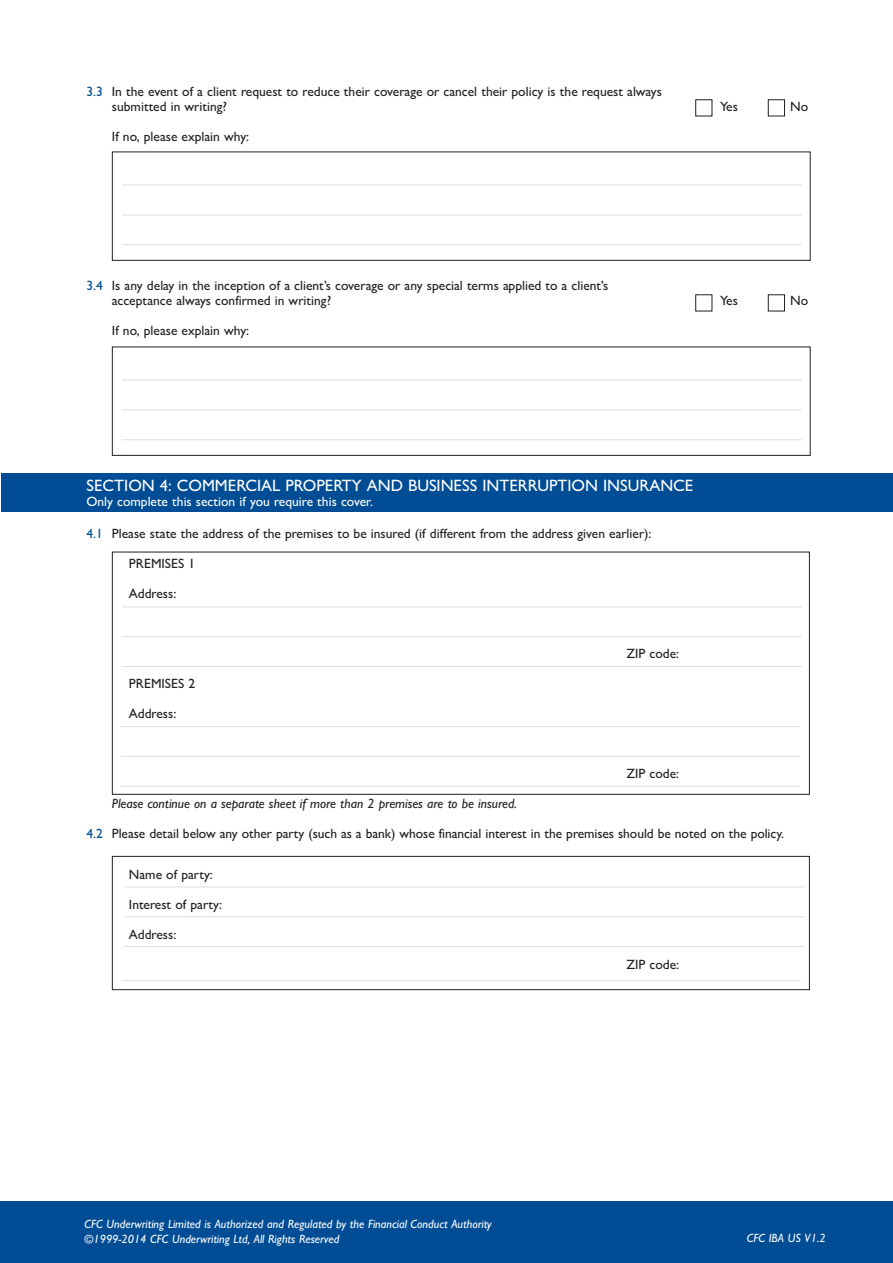
<style>
.page{position:relative;width:893px;height:1263px;background:#fff}
.page>*{position:absolute;margin:0;border:0;box-sizing:border-box;transform-origin:0 0}
.t1{font:500 16.5px "Gill Sans MT Std";color:#fff}
.t2{font:500 13.5px/15px "Gill Sans MT Std";color:#231f20}
.t3{font:italic 500 13.5px "Gill Sans MT Std";color:#231f20}
.t4{font:500 13.5px "Gill Sans MT Std";color:#fff}
.t5{font:italic 500 12px/15px "Gill Sans MT Std";color:#fff}
.s1{color:#014d95}
</style>
<div class="page">
<div style="left:112px;top:552px;width:698px;height:243px;border:1px solid #231f20"></div>
<div style="left:112px;top:856px;width:698px;height:134px;border:1px solid #231f20"></div>
<hr style="left:122px;top:606px;width:680px;height:1px;background:#dcdddf">
<hr style="left:122px;top:636px;width:680px;height:1px;background:#dcdddf">
<hr style="left:122px;top:666px;width:680px;height:1px;background:#dcdddf">
<hr style="left:120px;top:726px;width:680px;height:1px;background:#dcdddf">
<hr style="left:120px;top:756px;width:680px;height:1px;background:#dcdddf">
<hr style="left:120px;top:786px;width:680px;height:1px;background:#dcdddf">
<hr style="left:125px;top:886px;width:679px;height:1px;background:#dcdddf">
<hr style="left:125px;top:916px;width:679px;height:1px;background:#dcdddf">
<hr style="left:125px;top:946px;width:679px;height:1px;background:#dcdddf">
<hr style="left:122px;top:980px;width:679px;height:1px;background:#dcdddf">
<div style="left:112px;top:152px;width:699px;height:109px;border:1px solid #231f20"></div>
<hr style="left:122px;top:185px;width:680px;height:1px;background:#dcdddf">
<hr style="left:122px;top:215px;width:680px;height:1px;background:#dcdddf">
<hr style="left:122px;top:244px;width:680px;height:1px;background:#dcdddf">
<div style="left:768px;top:99px;width:17px;height:17px;border:1px solid #231f20"></div>
<div style="left:695px;top:99px;width:17px;height:17px;border:1px solid #231f20"></div>
<div style="left:112px;top:347px;width:699px;height:109px;border:1px solid #231f20"></div>
<hr style="left:122px;top:380px;width:680px;height:1px;background:#dcdddf">
<hr style="left:122px;top:410px;width:680px;height:1px;background:#dcdddf">
<hr style="left:122px;top:439px;width:680px;height:1px;background:#dcdddf">
<div style="left:1px;top:474px;width:892px;height:38px;background:#014d95"></div>
<div style="left:0;top:1201px;width:893px;height:62px;background:#014d95"></div>
<div style="left:768px;top:294px;width:17px;height:17px;border:1px solid #231f20"></div>
<div style="left:695px;top:294px;width:17px;height:17px;border:1px solid #231f20"></div>
<p class="t2" style="left:112px;top:85px;width:551px;text-indent:-26px"><span class="s1">3.3</span> In the event of a client request to reduce their coverage or cancel their policy is the request always submitted in writing?</p>
<p class="t2" style="left:112px;top:130px;width:139px">If no, please explain why:</p>
<p class="t2" style="left:112px;top:280px;width:498px;text-indent:-26px"><span class="s1">3.4</span> Is any delay in the inception of a client’s coverage or any special terms applied to a client’s acceptance always confirmed in writing?</p>
<p class="t2" style="left:112px;top:325px;width:139px">If no, please explain why:</p>
<p class="t2" style="left:720px;top:100px;width:19px">Yes</p>
<p class="t2" style="left:790px;top:100px;width:19px">No</p>
<p class="t2" style="left:720px;top:295px;width:19px">Yes</p>
<p class="t2" style="left:790px;top:295px;width:19px">No</p>
<p class="t1" style="left:86px;top:479px;width:609px">SECTION 4: COMMERCIAL PROPERTY AND BUSINESS INTERRUPTION INSURANCE</p>
<p class="t4" style="left:86px;top:496px;width:288px">Only complete this section if you require this cover.</p>
<p class="t2" style="left:86px;top:528px;width:567px"><span class="s1">4.1</span> Please state the address of the premises to be insured (if different from the address given earlier):</p>
<p class="t2" style="left:129px;top:558px;width:68px">PREMISES 1</p>
<p class="t2" style="left:129px;top:588px;width:49px">Address:</p>
<p class="t2" style="left:129px;top:678px;width:68px">PREMISES 2</p>
<p class="t2" style="left:129px;top:708px;width:49px">Address:</p>
<p class="t2" style="left:626px;top:648px;width:54px">ZIP code:</p>
<p class="t2" style="left:626px;top:768px;width:54px">ZIP code:</p>
<p class="t3" style="left:112px;top:799px;width:407px">Please continue on a separate sheet if more than 2 premises are to be insured.</p>
<p class="t2" style="left:86px;top:828px;width:699px"><span class="s1">4.2</span> Please detail below any other party (such as a bank) whose financial interest in the premises should be noted on the policy.</p>
<p class="t2" style="left:129px;top:868px;width:85px">Name of party:</p>
<p class="t2" style="left:129px;top:898px;width:95px">Interest of party:</p>
<p class="t2" style="left:129px;top:928px;width:49px">Address:</p>
<p class="t2" style="left:626px;top:958px;width:54px">ZIP code:</p>
<p class="t5" style="left:85px;top:1217px;width:409px">CFC Underwriting Limited is Authorized and Regulated by the Financial Conduct Authority ©1999-2014 CFC Underwriting Ltd, All Rights Reserved</p>
<p class="t5" style="left:747px;top:1232px;width:80px">CFC IBA US V1.2</p>
</div>
